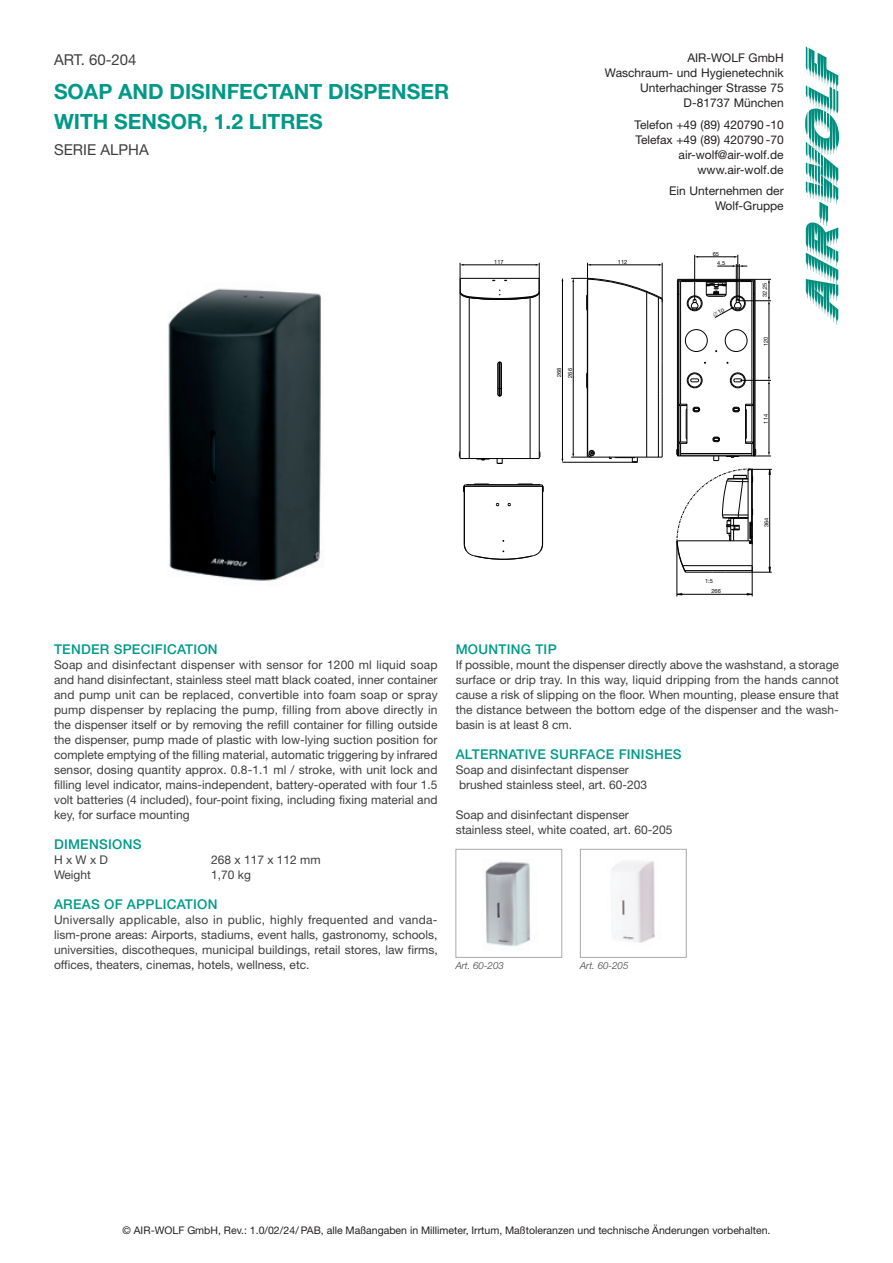
<style>
.page{position:relative;width:893px;height:1263px;background:#fff}
.page>*{position:absolute;margin:0;border:0;box-sizing:border-box;transform-origin:0 0}
.t1{font:700 21px/30px "Helvetica Neue LT Pro";color:#098}
.t2{font:15px "Helvetica Neue LT Pro";color:#3e3e3f}
.t3{font:500 13.5px "Helvetica Neue LT Pro";letter-spacing:.02em;color:#098}
.t4{font:12px/15px "Helvetica Neue LT Pro";color:#3e3e3f;text-align:justify}
.t5{font:12px/15px "Helvetica Neue LT Pro";color:#231f20;text-align:right}
.t6{font:10.5px "Helvetica Neue LT Pro";color:#231f20}
.t7{font:italic 300 9.75px "Helvetica Neue LT Pro";color:#3e3e3f}
.t8{font:5.7px/10.5px "Helvetica Neue LT Pro";color:#000001}
.t9{font:5.1px/6.3px "Helvetica Neue LT Pro";color:#231f20;text-align:right}
</style>
<div class="page">
<svg style="left:805px;top:47px;width:34px;height:278px"></svg>
<hr style="left:460px;top:458px;width:79px;height:1px;background:#000001">
<hr style="left:460px;top:292px;width:1px;height:166px;background:#000001">
<hr style="left:469px;top:298px;width:1px;height:160px;background:#000001">
<hr style="left:498px;top:364px;width:1px;height:30px;background:#000001">
<hr style="left:501px;top:364px;width:1px;height:30px;background:#000001">
<hr style="left:530px;top:298px;width:1px;height:160px;background:#000001">
<hr style="left:539px;top:292px;width:1px;height:166px;background:#000001">
<svg style="left:539px;top:451px;width:2px;height:6px"></svg>
<svg style="left:497px;top:458px;width:6px;height:6px"></svg>
<svg style="left:476px;top:459px;width:14px;height:2px"></svg>
<hr style="left:499px;top:362px;width:1px;height:33px;background:#000001">
<svg style="left:460px;top:263px;width:80px;height:37px"></svg>
<svg style="left:498px;top:388px;width:4px;height:8px"></svg>
<svg style="left:647px;top:457px;width:15px;height:1px"></svg>
<hr style="left:646px;top:292px;width:1px;height:165px;background:#000001">
<hr style="left:658px;top:297px;width:1px;height:160px;background:#000001">
<hr style="left:662px;top:363px;width:1px;height:30px;background:#000001">
<hr style="left:662px;top:299px;width:1px;height:62px;background:#000001">
<hr style="left:662px;top:395px;width:1px;height:62px;background:#000001">
<hr style="left:573px;top:281px;width:1px;height:173px;background:#000001">
<svg style="left:609px;top:458px;width:29px;height:5px"></svg>
<hr style="left:592px;top:457px;width:55px;height:1px;background:#000001">
<hr style="left:587px;top:279px;width:1px;height:174px;background:#000001">
<svg style="left:571px;top:444px;width:23px;height:14px"></svg>
<svg style="left:586px;top:373px;width:1px;height:15px"></svg>
<svg style="left:571px;top:263px;width:92px;height:47px"></svg>
<hr style="left:681px;top:455px;width:71px;height:1px;background:#000001">
<hr style="left:681px;top:453px;width:71px;height:1px;background:#000001">
<hr style="left:679px;top:281px;width:1px;height:123px;background:#000001">
<hr style="left:680px;top:282px;width:1px;height:122px;background:#000001">
<svg style="left:713px;top:457px;width:6px;height:4px"></svg>
<hr style="left:752px;top:282px;width:1px;height:122px;background:#000001">
<hr style="left:753px;top:281px;width:1px;height:175px;background:#000001">
<hr style="left:694px;top:255px;width:1px;height:46px;background:#000001">
<hr style="left:740px;top:380px;width:31px;height:1px;background:#000001">
<hr style="left:736px;top:264px;width:1px;height:37px;background:#000001">
<hr style="left:737px;top:255px;width:1px;height:46px;background:#000001">
<hr style="left:739px;top:264px;width:1px;height:37px;background:#000001">
<hr style="left:769px;top:304px;width:1px;height:74px;background:#000001">
<svg style="left:717px;top:265px;width:30px;height:2px"></svg>
<hr style="left:697px;top:257px;width:38px;height:1px;background:#000001">
<hr style="left:681px;top:456px;width:71px;height:1px;background:#000001">
<hr style="left:677px;top:280px;width:1px;height:176px;background:#000001">
<hr style="left:678px;top:280px;width:1px;height:176px;background:#000001">
<hr style="left:687px;top:404px;width:1px;height:39px;background:#000001">
<div style="left:687px;top:373px;width:15px;height:15px;border:1px solid #000001;border-radius:50%"></div>
<div style="left:688px;top:373px;width:13px;height:14px;border:1px solid #000001;border-radius:50%"></div>
<svg style="left:690px;top:378px;width:9px;height:5px"></svg>
<svg style="left:693px;top:407px;width:7px;height:6px"></svg>
<div style="left:685px;top:329px;width:22px;height:23px;border:1px solid #000001;border-radius:50%"></div>
<svg style="left:733px;top:378px;width:9px;height:5px"></svg>
<svg style="left:713px;top:437px;width:7px;height:5px"></svg>
<div style="left:725px;top:329px;width:22px;height:23px;border:1px solid #000001;border-radius:50%"></div>
<svg style="left:676px;top:404px;width:11px;height:53px"></svg>
<hr style="left:754px;top:280px;width:1px;height:176px;background:#000001">
<hr style="left:755px;top:280px;width:1px;height:176px;background:#000001">
<div style="left:730px;top:373px;width:15px;height:15px;border:1px solid #000001;border-radius:50%"></div>
<div style="left:731px;top:373px;width:14px;height:14px;border:1px solid #000001;border-radius:50%"></div>
<hr style="left:769px;top:383px;width:1px;height:70px;background:#000001">
<svg style="left:726px;top:404px;width:45px;height:54px"></svg>
<svg style="left:768px;top:377px;width:2px;height:7px"></svg>
<hr style="left:464px;top:485px;width:1px;height:59px;background:#000001">
<hr style="left:542px;top:485px;width:1px;height:59px;background:#000001">
<svg style="left:464px;top:540px;width:79px;height:20px"></svg>
<svg style="left:463px;top:484px;width:81px;height:8px"></svg>
<svg style="left:677px;top:468px;width:95px;height:105px"></svg>
<hr style="left:682px;top:594px;width:65px;height:1px;background:#000001">
<hr style="left:677px;top:541px;width:1px;height:55px;background:#000001">
<hr style="left:752px;top:566px;width:1px;height:30px;background:#000001">
<hr style="left:562px;top:281px;width:1px;height:178px;background:#000001">
<hr style="left:562px;top:462px;width:75px;height:1px;background:#000001">
<img style="left:485px;top:861px;width:46px;height:86px">
<div style="left:456px;top:849px;width:106px;height:108px;border:1px solid #a8a9ad"></div>
<img style="left:612px;top:861px;width:43px;height:82px">
<div style="left:580px;top:849px;width:106px;height:108px;border:1px solid #a8a9ad"></div>
<img style="left:168px;top:288px;width:156px;height:293px">
<svg style="left:677px;top:279px;width:94px;height:39px"></svg>
<p class="t2" style="left:54px;top:50px;width:84px">ART. 60-204</p>
<h1 class="t1" style="left:54px;top:76px;width:397px">SOAP AND DISINFECTANT DISPENSER<br>WITH SENSOR, 1.2 LITRES</h1>
<p class="t2" style="left:54px;top:140px;width:96px">SERIE ALPHA</p>
<p class="t8" style="left:494px;top:256px;width:11px">117</p>
<p class="t8" style="left:554px;top:377px;width:11px;rotate:-90deg">268</p>
<p class="t8" style="left:565px;top:378px;width:11px;rotate:-90deg">266</p>
<p class="t5" style="left:605px;top:50px;width:180px">AIR-WOLF GmbH<br>Waschraum- und Hygienetechnik<br>Unterhachinger Strasse 75<br>D-81737 München</p>
<p class="t5" style="left:634px;top:117px;width:151px">Telefon +49 (89) 420790 -10<br>Telefax +49 (89) 420790 -70 air-wolf@air-wolf.de www.air-wolf.de</p>
<p class="t5" style="left:669px;top:183px;width:116px">Ein Unternehmen der<br>Wolf-Gruppe</p>
<p class="t9" style="left:682px;top:133px;width:77px">AIR-WOLF GmbH<br>Waschraum- und Hygienetechnik</p>
<p class="t9" style="left:715px;top:152px;width:44px">D-81737 München</p>
<p class="t9" style="left:695px;top:167px;width:64px">Telefax +49 (89) 420790 -70</p>
<p class="t9" style="left:709px;top:189px;width:50px">Ein Unternehmen der</p>
<p class="t8" style="left:618px;top:256px;width:11px">112</p>
<p class="t8" style="left:713px;top:248px;width:8px">65</p>
<p class="t8" style="left:717px;top:257px;width:9px">4,5</p>
<p class="t8" style="left:759px;top:297px;width:16px;rotate:-90deg">32,25</p>
<p class="t8" style="left:760px;top:346px;width:11px;rotate:-90deg">120</p>
<p class="t8" style="left:760px;top:423px;width:11px;rotate:-90deg">114</p>
<p class="t8" style="left:711px;top:575px;width:11px;text-indent:-6px">1:5<br>266</p>
<p class="t8" style="left:761px;top:527px;width:11px;rotate:-90deg">364</p>
<p class="t3" style="left:54px;top:641px;width:165px">TENDER SPECIFICATION</p>
<p class="t4" style="left:54px;top:657px;width:385px">Soap and disinfectant dispenser with sensor for 1200 ml liquid soap and hand disinfectant, stainless steel matt black coated, inner container and pump unit can be replaced, convertible into foam soap or spray pump dispenser by replacing the pump, filling from above directly in the dispenser itself or by removing the refill container for filling outside the dispenser, pump made of plastic with low-lying suction position for complete emptying of the filling material, automatic triggering by infrared sensor, dosing quantity approx. 0.8-1.1 ml / stroke, with unit lock and filling level indicator, mains-independent, battery-operated with four 1.5 volt batteries (4 included), four-point fixing, including fixing material and key, for surface mounting</p>
<p class="t3" style="left:54px;top:836px;width:89px">DIMENSIONS</p>
<p class="t4" style="left:54px;top:852px;width:55px">H x W x D</p>
<p class="t4" style="left:211px;top:852px;width:111px">268 x 117 x 112 mm</p>
<p class="t4" style="left:54px;top:867px;width:38px">Weight</p>
<p class="t4" style="left:211px;top:867px;width:41px">1,70 kg</p>
<p class="t3" style="left:54px;top:896px;width:165px">AREAS OF APPLICATION</p>
<p class="t4" style="left:54px;top:912px;width:385px">Universally applicable, also in public, highly frequented and vanda&shy;lism-prone areas: Airports, stadiums, event halls, gastronomy, schools, universities, discotheques, municipal buildings, retail stores, law firms, offices, theaters, cinemas, hotels, wellness, etc.</p>
<p class="t3" style="left:456px;top:641px;width:102px">MOUNTING TIP</p>
<p class="t4" style="left:456px;top:657px;width:385px">If possible, mount the dispenser directly above the washstand, a storage surface or drip tray. In this way, liquid dripping from the hands cannot cause a risk of slipping on the floor. When mounting, please ensure that the distance between the bottom edge of the dispenser and the wash&shy;basin is at least 8 cm.</p>
<p class="t3" style="left:456px;top:746px;width:227px">ALTERNATIVE SURFACE FINISHES</p>
<p class="t4" style="left:456px;top:762px;width:193px">Soap and disinfectant dispenser brushed stainless steel, art. 60-203</p>
<p class="t4" style="left:456px;top:807px;width:218px">Soap and disinfectant dispenser stainless steel, white coated, art. 60-205</p>
<p class="t7" style="left:456px;top:960px;width:50px">Art. 60-203</p>
<p class="t7" style="left:580px;top:960px;width:50px">Art. 60-205</p>
<p class="t6" style="left:123px;top:1224px;width:649px">© AIR-WOLF GmbH, Rev.: 1.0/02/24/ PAB, alle Maßangaben in Millimeter, Irrtum, Maßtoleranzen und technische Änderungen vorbehalten.</p>
</div>
